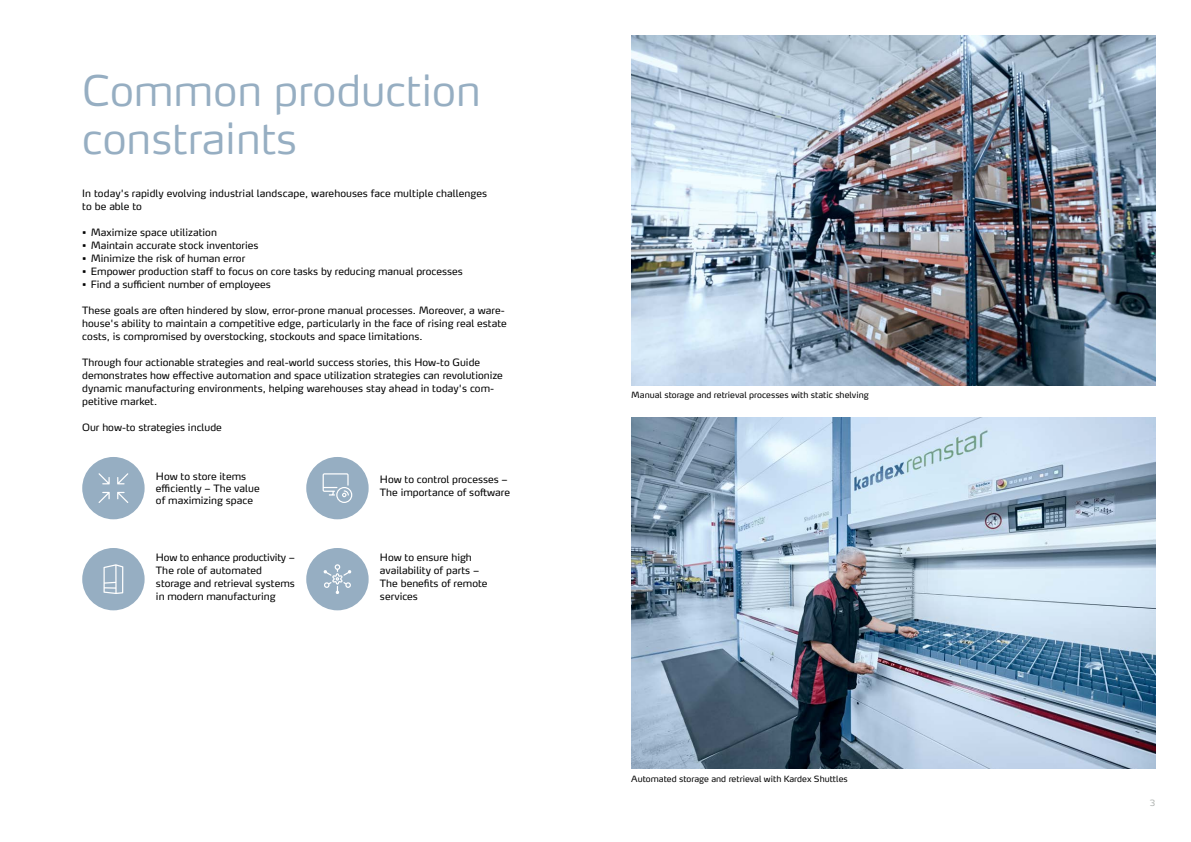
<style>
.page{position:relative;width:1191px;height:842px;background:#fff}
.page>*{position:absolute;margin:0;border:0;box-sizing:border-box;transform-origin:0 0}
.t1{font:300 42px/48px "Max Pro";color:#96aec2}
.t2{font:10px/13px "Max Pro";color:#000}
.t3{font:8.5px "Max Pro";color:#000}
.t4{font:300 8.5px "Max Pro";color:#a8aca9}
</style>
<div class="page">
<svg style="left:82px;top:457px;width:63px;height:62px"></svg>
<svg style="left:306px;top:457px;width:63px;height:62px"></svg>
<svg style="left:82px;top:548px;width:63px;height:62px"></svg>
<svg style="left:306px;top:548px;width:63px;height:62px"></svg>
<img style="left:631px;top:36px;width:524px;height:349px">
<img style="left:631px;top:418px;width:524px;height:351px">
<h1 class="t1" style="left:82px;top:62px;width:400px">Common production constraints</h1>
<p class="t2" style="left:82px;top:186px;width:406px">In today's rapidly evolving industrial landscape, warehouses face multiple challenges to be able to</p>
<p class="t2" style="left:82px;top:225px;width:136px">• Maximize space utilization</p>
<p class="t2" style="left:82px;top:238px;width:178px">• Maintain accurate stock inventories</p>
<p class="t2" style="left:82px;top:251px;width:164px">• Minimize the risk of human error</p>
<p class="t2" style="left:82px;top:264px;width:382px">• Empower production staff to focus on core tasks by reducing manual processes</p>
<p class="t2" style="left:82px;top:277px;width:190px">• Find a sufficient number of employees</p>
<p class="t2" style="left:82px;top:303px;width:426px">These goals are often hindered by slow, error-prone manual processes. Moreover, a ware&shy;house's ability to maintain a competitive edge, particularly in the face of rising real estate costs, is compromised by overstocking, stockouts and space limitations.</p>
<p class="t2" style="left:82px;top:355px;width:422px">Through four actionable strategies and real-world success stories, this How-to Guide demonstrates how effective automation and space utilization strategies can revolutionize dynamic manufacturing environments, helping warehouses stay ahead in today's com&shy;petitive market.</p>
<p class="t2" style="left:82px;top:420px;width:141px">Our how-to strategies include</p>
<p class="t2" style="left:156px;top:469px;width:105px;line-height:12px">How to store items efficiently – The value of maximizing space</p>
<p class="t2" style="left:380px;top:472px;width:132px">How to control processes –<br>The importance of software</p>
<p class="t2" style="left:156px;top:550px;width:140px">How to enhance productivity –<br>The role of automated storage and retrieval systems in modern manufacturing</p>
<p class="t2" style="left:380px;top:550px;width:109px">How to ensure high availability of parts –<br>The benefits of remote services</p>
<p class="t3" style="left:631px;top:388px;width:239px">Manual storage and retrieval processes with static shelving</p>
<p class="t3" style="left:631px;top:772px;width:218px">Automated storage and retrieval with Kardex Shuttles</p>
<p class="t4" style="left:1149px;top:796px;width:7px">3</p>
</div>
